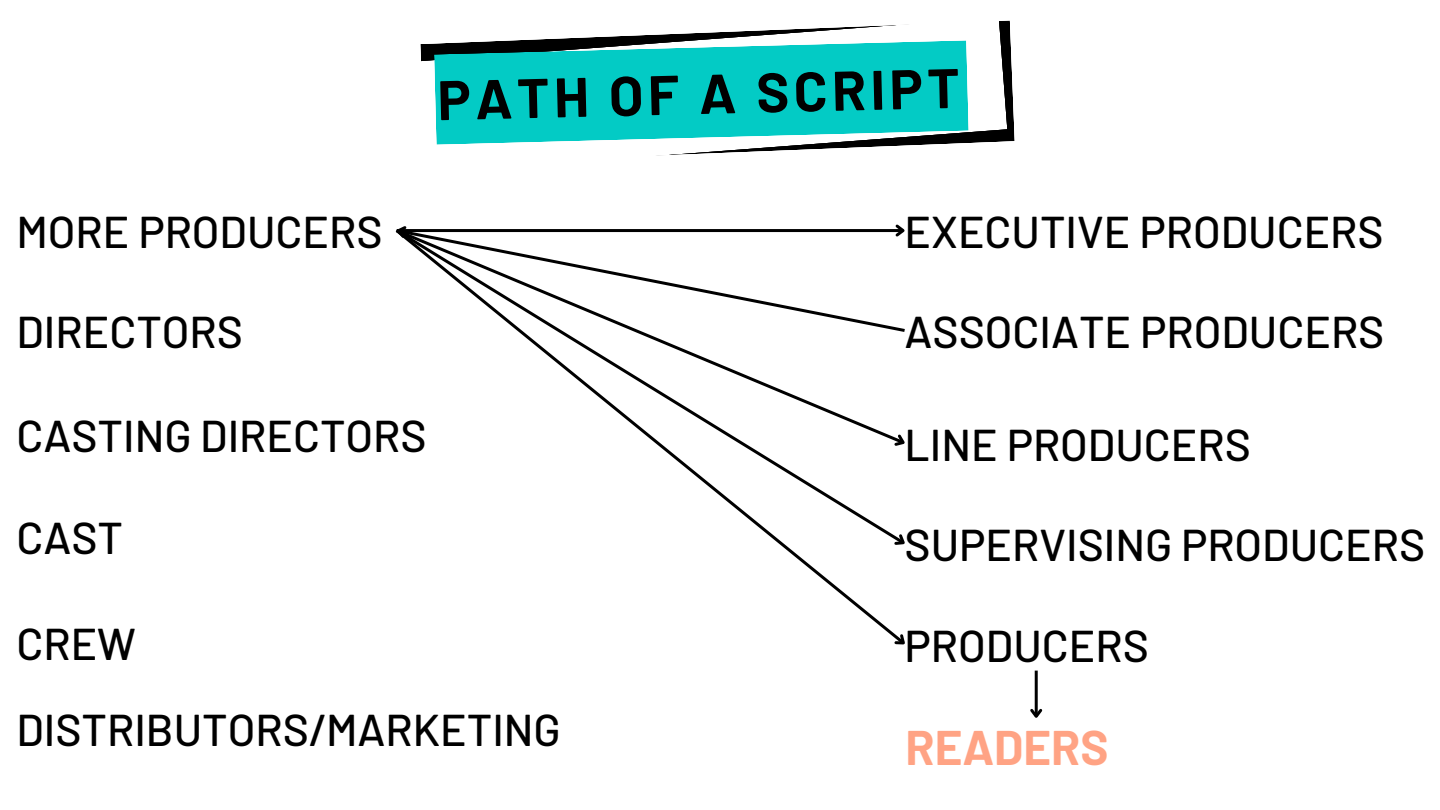
<style>
.page{position:relative;width:1440px;height:810px;background:#fff}
.page>*{position:absolute;margin:0;border:0;box-sizing:border-box;transform-origin:0 0}
.t1{font:700 55.6px "Barlow";color:#000}
.t2{font:700 47.5px "Barlow";color:#ffa384}
.t3{font:500 44.5px "Barlow";color:#000}
</style>
<div class="page">
<svg style="left:420px;top:20px;width:587px;height:136px"></svg>
<svg style="left:434px;top:40px;width:535px;height:105px;background:#19c3be"></svg>
<hr style="left:1035px;top:671px;width:3px;height:45px;background:#000">
<svg style="left:1030px;top:706px;width:13px;height:12px"></svg>
<svg style="left:890px;top:630px;width:15px;height:15px"></svg>
<svg style="left:395px;top:226px;width:510px;height:321px"></svg>
<svg style="left:890px;top:530px;width:15px;height:17px"></svg>
<p class="t1" style="left:437px;top:63px;width:524px;rotate:-1deg">PATH OF A SCRIPT</p>
<p class="t3" style="left:16px;top:204px;width:368px">MORE PRODUCERS</p>
<p class="t3" style="left:16px;top:304px;width:228px">DIRECTORS</p>
<p class="t3" style="left:16px;top:408px;width:412px">CASTING DIRECTORS</p>
<p class="t3" style="left:16px;top:510px;width:108px">CAST</p>
<p class="t3" style="left:16px;top:616px;width:121px">CREW</p>
<p class="t3" style="left:905px;top:204px;width:481px">EXECUTIVE PRODUCERS</p>
<p class="t3" style="left:905px;top:304px;width:481px">ASSOCIATE PRODUCERS</p>
<p class="t3" style="left:905px;top:416px;width:348px">LINE PRODUCERS</p>
<p class="t3" style="left:905px;top:517px;width:522px">SUPERVISING PRODUCERS</p>
<p class="t3" style="left:905px;top:617px;width:246px">PRODUCERS</p>
<p class="t3" style="left:16px;top:702px;width:546px">DISTRIBUTORS/MARKETING</p>
<p class="t2" style="left:906px;top:717px;width:205px">READERS</p>
</div>
